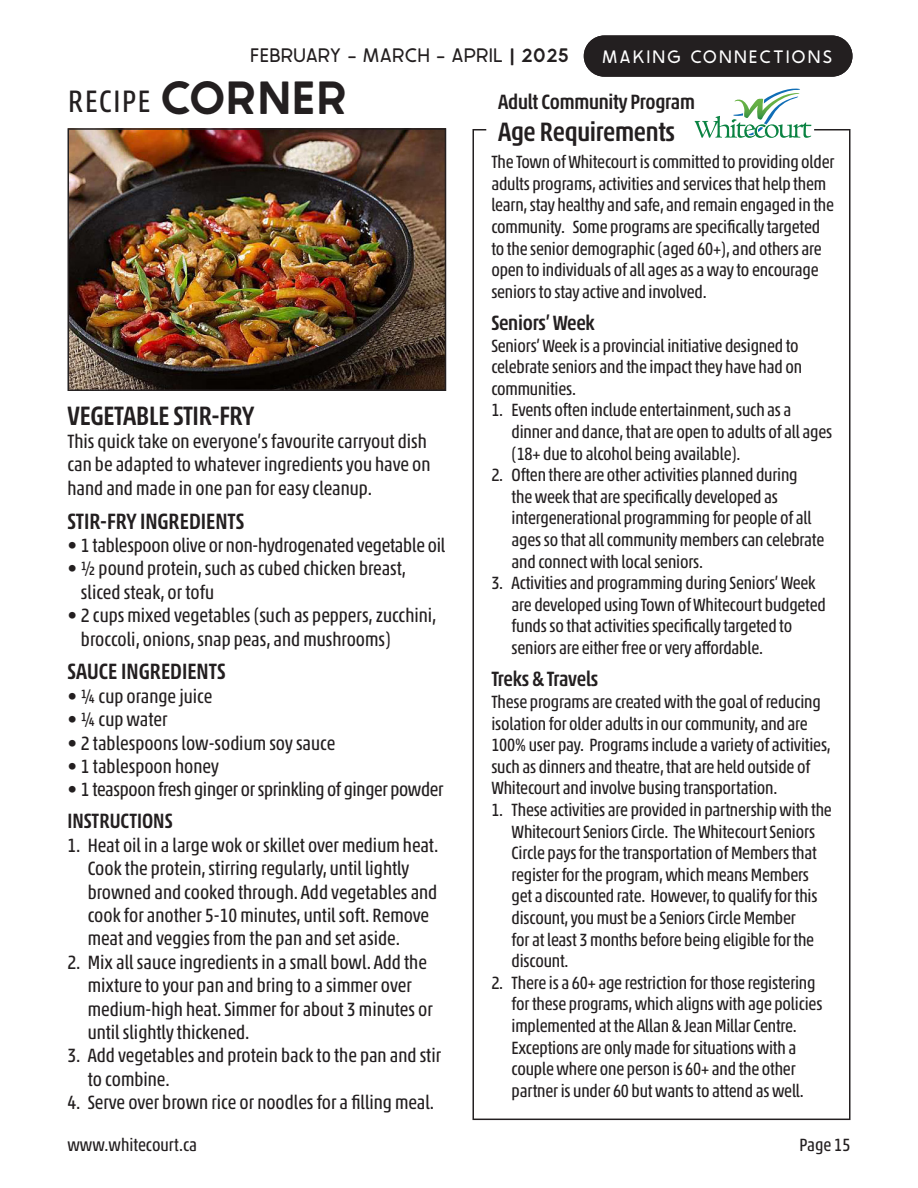
<style>
.page{position:relative;width:918px;height:1188px;background:#fff}
.page>*{position:absolute;margin:0;border:0;box-sizing:border-box;transform-origin:0 0}
.t1{font:condensed 31.5px "Akko Pro";letter-spacing:.05em;color:#231f20}
.t2{font:500 condensed 27px "Akko Pro";letter-spacing:-.01em;color:#231f20}
.t3{font:500 condensed 22.5px "Akko Pro";color:#231f20}
.t4{font:500 condensed 21px "Akko Pro";letter-spacing:-.01em;color:#231f20}
.t5{font:condensed 19.5px/23.4px "Akko Pro";color:#231f20}
.t6{font:19.5px "Avocado Sans Font";letter-spacing:.05em;color:#231f20}
.t7{font:condensed 18px/21.6px "Akko Pro";letter-spacing:-.01em;color:#231f20}
.t8{font:18px "Avocado Sans Font";letter-spacing:.15em;color:#fff}
.s1{font-family:"Avocado Sans";font-weight:700}
.s2{font-family:"Avocado Sans";font-weight:700;font-stretch:normal;font-size:46.5px}
</style>
<div class="page">
<div style="left:585px;top:37px;width:266px;height:38px;background:#231f20;border-radius:19px"></div>
<div style="left:584px;top:35px;width:269px;height:42px;border:3px solid #231f20;border-radius:19px"></div>
<img style="left:71px;top:131px;width:372px;height:257px">
<div style="left:68px;top:128px;width:378px;height:263px;border:2px solid #231f20"></div>
<svg style="left:472px;top:129px;width:379px;height:992px"></svg>
<svg style="left:695px;top:88px;width:116px;height:50px"></svg>
<p class="t6" style="left:251px;top:46px;width:319px">FEBRUARY - MARCH - APRIL <span class="s1">| 2025</span></p>
<p class="t8" style="left:603px;top:48px;width:231px">MAKING CONNECTIONS</p>
<h1 class="t1" style="left:68px;top:82px;width:279px">RECIPE <span class="s2">CORNER</span></h1>
<p class="t4" style="left:498px;top:89px;width:198px">Adult Community Program</p>
<h2 class="t2" style="left:498px;top:115px;width:179px">Age Requirements</h2>
<p class="t7" style="left:491px;top:151px;width:345px">The Town of Whitecourt is committed to providing older adults programs, activities and services that help them learn, stay healthy and safe, and remain engaged in the community. Some programs are specifically targeted to the senior demographic (aged 60+), and others are open to individuals of all ages as a way to encourage seniors to stay active and involved.</p>
<p class="t4" style="left:491px;top:310px;width:105px">Seniors’ Week</p>
<p class="t7" style="left:491px;top:335px;width:312px">Seniors’ Week is a provincial initiative designed to celebrate seniors and the impact they have had on communities.</p>
<p class="t7" style="left:512px;top:400px;width:322px;text-indent:-20px">1. Events often include entertainment, such as a dinner and dance, that are open to adults of all ages (18+ due to alcohol being available).</p>
<p class="t7" style="left:512px;top:464px;width:314px;text-indent:-20px">2. Often there are other activities planned during<br>the week that are specifically developed as intergenerational programming for people of all ages so that all community members can celebrate and connect with local seniors.</p>
<p class="t7" style="left:512px;top:572px;width:316px;text-indent:-20px">3. Activities and programming during Seniors’ Week are developed using Town of Whitecourt budgeted funds so that activities specifically targeted to seniors are either free or very affordable.</p>
<p class="t4" style="left:491px;top:666px;width:108px">Treks &amp; Travels</p>
<p class="t7" style="left:491px;top:691px;width:341px">These programs are created with the goal of reducing isolation for older adults in our community, and are 100% user pay. Programs include a variety of activities, such as dinners and theatre, that are held outside of Whitecourt and involve busing transportation.</p>
<p class="t7" style="left:512px;top:799px;width:322px;text-indent:-20px">1. These activities are provided in partnership with the Whitecourt Seniors Circle. The Whitecourt Seniors Circle pays for the transportation of Members that register for the program, which means Members get a discounted rate. However, to qualify for this discount, you must be a Seniors Circle Member<br>for at least 3 months before being eligible for the discount.</p>
<p class="t7" style="left:512px;top:972px;width:312px;text-indent:-20px">2. There is a 60+ age restriction for those registering for these programs, which aligns with age policies implemented at the Allan &amp; Jean Millar Centre.<br>Exceptions are only made for situations with a couple where one person is 60+ and the other partner is under 60 but wants to attend as well.</p>
<h2 class="t2" style="left:68px;top:399px;width:188px">VEGETABLE STIR-FRY</h2>
<p class="t5" style="left:68px;top:430px;width:365px">This quick take on everyone’s favourite carryout dish can be adapted to whatever ingredients you have on hand and made in one pan for easy cleanup.</p>
<p class="t3" style="left:68px;top:507px;width:178px">STIR-FRY INGREDIENTS</p>
<p class="t5" style="left:68px;top:534px;width:379px">• 1 tablespoon olive or non-hydrogenated vegetable oil</p>
<p class="t5" style="left:81px;top:557px;width:327px;text-indent:-13px">• ½ pound protein, such as cubed chicken breast, sliced steak, or tofu</p>
<p class="t5" style="left:81px;top:604px;width:357px;text-indent:-13px">• 2 cups mixed vegetables (such as peppers, zucchini, broccoli, onions, snap peas, and mushrooms)</p>
<p class="t3" style="left:68px;top:658px;width:160px">SAUCE INGREDIENTS</p>
<p class="t5" style="left:68px;top:684px;width:146px">• ¼ cup orange juice</p>
<p class="t5" style="left:68px;top:708px;width:102px">• ¼ cup water</p>
<p class="t5" style="left:68px;top:731px;width:269px">• 2 tablespoons low-sodium soy sauce</p>
<p class="t5" style="left:68px;top:755px;width:153px">• 1 tablespoon honey</p>
<p class="t5" style="left:68px;top:778px;width:378px">• 1 teaspoon fresh ginger or sprinkling of ginger powder</p>
<p class="t4" style="left:68px;top:808px;width:107px">INSTRUCTIONS</p>
<p class="t5" style="left:88px;top:833px;width:352px;text-indent:-20px">1. Heat oil in a large wok or skillet over medium heat.<br>Cook the protein, stirring regularly, until lightly browned and cooked through. Add vegetables and cook for another 5-10 minutes, until soft. Remove meat and veggies from the pan and set aside.</p>
<p class="t5" style="left:88px;top:950px;width:347px;text-indent:-20px">2. Mix all sauce ingredients in a small bowl. Add the mixture to your pan and bring to a simmer over medium-high heat. Simmer for about 3 minutes or until slightly thickened.</p>
<p class="t5" style="left:88px;top:1044px;width:355px;text-indent:-20px">3. Add vegetables and protein back to the pan and stir to combine.</p>
<p class="t5" style="left:68px;top:1091px;width:368px">4. Serve over brown rice or noodles for a filling meal.</p>
<p class="t7" style="left:68px;top:1134px;width:131px">www.whitecourt.ca</p>
<p class="t7" style="left:800px;top:1134px;width:52px">Page 15</p>
</div>
